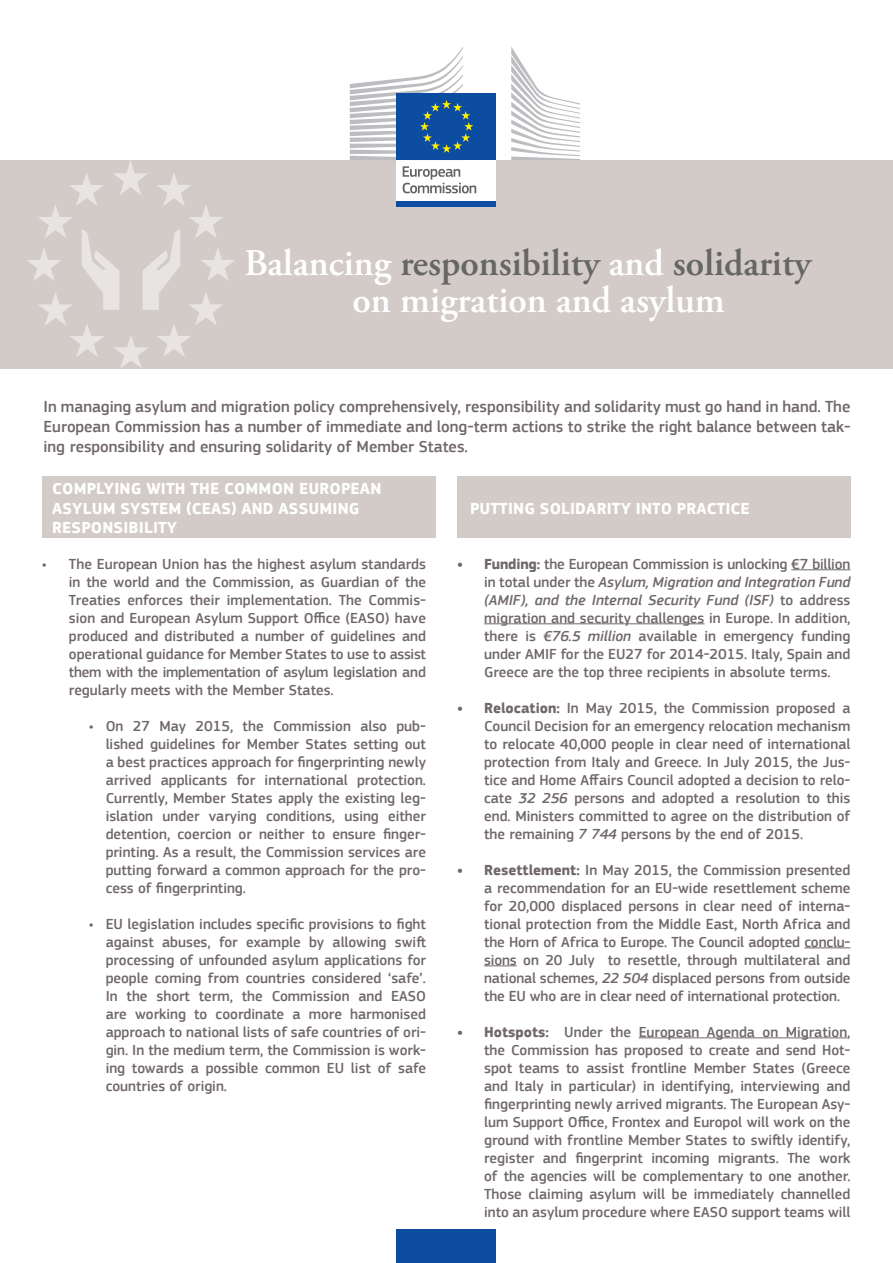
<style>
.page{position:relative;width:893px;height:1263px;background:#fff}
.page>*{position:absolute;margin:0;border:0;box-sizing:border-box;transform-origin:0 0}
.t1{font:600 37.5px/37.5px "Adobe Garamond Pro";color:#fff;text-align:center}
.t2{font:500 16.5px/19.8px "EC Square Sans Pro";color:#706768;text-align:justify}
.t3{font:700 16.5px/19.8px "EC Square Sans Pro";letter-spacing:.01em;color:#fff}
.t4{font:500 15px/18px "EC Square Sans Pro";color:#706768;text-align:justify}
.s1{color:#666}
.s2{font-weight:700}
.s3{font-style:italic}
</style>
<div class="page">
<div style="left:0;top:160px;width:893px;height:209px;background:#d2cbc8"></div>
<div style="left:42px;top:477px;width:394px;height:61px;background:#d2cbc8"></div>
<div style="left:457px;top:477px;width:393px;height:61px;background:#d2cbc8"></div>
<svg style="left:27px;top:161px;width:208px;height:207px"></svg>
<hr style="left:791px;top:569px;width:59px;height:1px;background:#706768">
<hr style="left:484px;top:623px;width:220px;height:1px;background:#706768">
<hr style="left:804px;top:947px;width:46px;height:1px;background:#706768">
<hr style="left:484px;top:965px;width:33px;height:1px;background:#706768">
<hr style="left:639px;top:1037px;width:208px;height:1px;background:#706768">
<div style="left:397px;top:158px;width:99px;height:44px;background:#fff"></div>
<svg style="left:403px;top:166px;width:73px;height:27px"></svg>
<div style="left:397px;top:201px;width:99px;height:6px;background:#0d4da1"></div>
<svg style="left:511px;top:47px;width:69px;height:113px"></svg>
<div style="left:397px;top:94px;width:99px;height:66px;background:#0d4da1"></div>
<svg style="left:350px;top:47px;width:123px;height:113px"></svg>
<div style="left:397px;top:1229px;width:99px;height:34px;background:#0d4da1"></div>
<p class="t1" style="left:244px;top:244px;width:568px">Balancing <span class="s1">responsibility</span> and <span class="s1">solidarity </span>on migration and asylum</p>
<p class="t2" style="left:44px;top:397px;width:808px">In managing asylum and migration policy comprehensively, responsibility and solidarity must go hand in hand. The European Commission has a number of immediate and long-term actions to strike the right balance between tak&shy;ing responsibility and ensuring solidarity of Member States.</p>
<p class="t3" style="left:52px;top:479px;width:331px">COMPLYING WITH THE COMMON EUROPEAN<br>ASYLUM SYSTEM (CEAS) AND ASSUMING<br>RESPONSIBILITY</p>
<p class="t4" style="left:69px;top:555px;width:359px;text-indent:-27px">• The European Union has the highest asylum standards in the world and the Commission, as Guardian of the Treaties enforces their implementation. The Commis&shy;sion and European Asylum Support Office (EASO) have produced and distributed a number of guidelines and operational guidance for Member States to use to assist them with the implementation of asylum legislation and regularly meets with the Member States.</p>
<p class="t4" style="left:106px;top:717px;width:322px;text-indent:-17px">• On 27 May 2015, the Commission also pub&shy;lished guidelines for Member States setting out a best practices approach for fingerprinting newly arrived applicants for international protection.<br>Currently, Member States apply the existing leg&shy;islation under varying conditions, using either detention, coercion or neither to ensure finger&shy;printing. As a result, the Commission services are putting forward a common approach for the pro&shy;cess of fingerprinting.</p>
<p class="t4" style="left:106px;top:915px;width:322px;text-indent:-17px">• EU legislation includes specific provisions to fight against abuses, for example by allowing swift processing of unfounded asylum applications for people coming from countries considered ‘safe’.<br>In the short term, the Commission and EASO are working to coordinate a more harmonised approach to national lists of safe countries of ori&shy;gin. In the medium term, the Commission is work&shy;ing towards a possible common EU list of safe countries of origin.</p>
<p class="t3" style="left:470px;top:499px;width:281px">PUTTING SOLIDARITY INTO PRACTICE</p>
<p class="t4" style="left:484px;top:555px;width:368px;text-indent:-27px"><span class="s2">• Funding:</span> the European Commission is unlocking €7 billion in total under the <span class="s3">Asylum, Migration and Integration Fund (AMIF), and the Internal Security Fund (ISF)</span> to address migration and security challenges in Europe. In addition, there is <span class="s3">€76.5 million</span> available in emergency funding under AMIF for the EU27 for 2014-2015. Italy, Spain and Greece are the top three recipients in absolute terms.</p>
<p class="t4" style="left:484px;top:699px;width:368px;text-indent:-27px"><span class="s2">• Relocation:</span> In May 2015, the Commission proposed a Council Decision for an emergency relocation mechanism to relocate 40,000 people in clear need of international protection from Italy and Greece. In July 2015, the Jus&shy;tice and Home Affairs Council adopted a decision to relo&shy;cate <span class="s3">32 256</span> persons and adopted a resolution to this end. Ministers committed to agree on the distribution of the remaining <span class="s3">7 744</span> persons by the end of 2015.</p>
<p class="t4" style="left:484px;top:861px;width:368px;text-indent:-27px"><span class="s2">• Resettlement:</span> In May 2015, the Commission presented a recommendation for an EU-wide resettlement scheme for 20,000 displaced persons in clear need of interna&shy;tional protection from the Middle East, North Africa and the Horn of Africa to Europe. The Council adopted conclu&shy;sions on 20 July to resettle, through multilateral and national schemes, <span class="s3">22 504</span> displaced persons from outside the EU who are in clear need of international protection.</p>
<p class="t4" style="left:484px;top:1023px;width:368px;text-indent:-27px"><span class="s2">• Hotspots:</span> Under the European Agenda on Migration, the Commission has proposed to create and send Hot&shy;spot teams to assist frontline Member States (Greece and Italy in particular) in identifying, interviewing and fingerprinting newly arrived migrants. The European Asy&shy;lum Support Office, Frontex and Europol will work on the ground with frontline Member States to swiftly identify, register and fingerprint incoming migrants. The work of the agencies will be complementary to one another.<br>Those claiming asylum will be immediately channelled into an asylum procedure where EASO support teams will</p>
</div>
